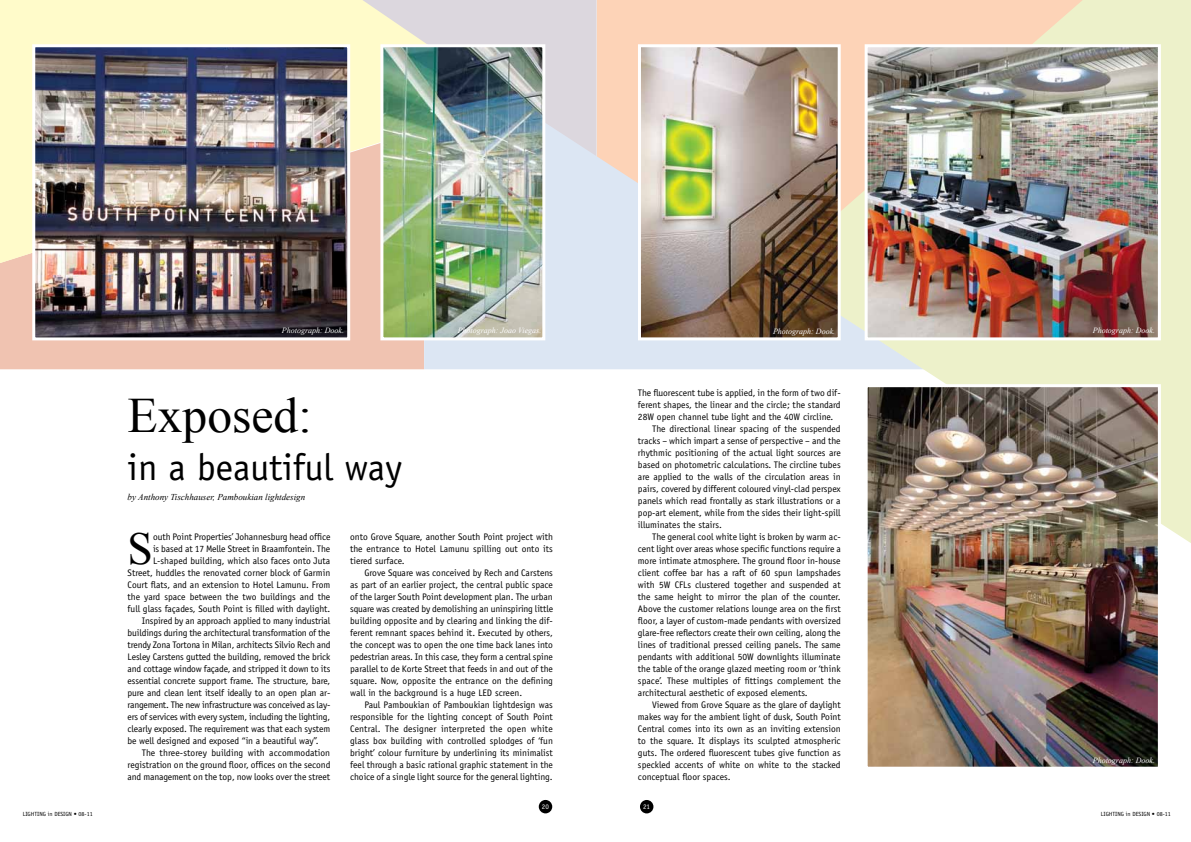
<style>
.page{position:relative;width:1191px;height:842px;background:#fff}
.page>*{position:absolute;margin:0;border:0;box-sizing:border-box;transform-origin:0 0}
.t1{font:49.5px "Times New Roman";color:#000}
.t2{font:45.7px "Times New Roman";color:#000}
.t3{font:37.5px "Officina Sans";color:#000}
.t4{font:9.5px/12px "Officina Sans";color:#000;text-align:justify}
.t5{font:9.5px "Officina Sans";letter-spacing:-.02em;color:#000}
.t6{font:italic 9px "Times New Roman";color:#000}
.t7{font:italic 8px "Times New Roman";color:#fff}
.t8{font:7px "Officina Sans";color:#fff}
.t9{font:6px "Officina Sans";color:#000}
</style>
<div class="page">
<div style="left:539px;top:800px;width:13px;height:13px;background:#000;border-radius:50%"></div>
<div style="left:640px;top:800px;width:13px;height:13px;background:#000;border-radius:50%"></div>
<div style="left:596px;top:0;width:176px;height:94px;background:#fdd3b7"></div>
<div style="left:0;top:263px;width:424px;height:106px;background:#f0c3b1"></div>
<svg style="left:0;top:0;width:380px;height:263px;fill:#fffbca"></svg>
<svg style="left:362px;top:0;width:234px;height:160px"></svg>
<svg style="left:424px;top:94px;width:348px;height:275px;fill:#dce6f3"></svg>
<svg style="left:772px;top:0;width:419px;height:543px;fill:#edf1ca"></svg>
<img style="left:36px;top:48px;width:310px;height:288px">
<div style="left:32px;top:44px;width:318px;height:296px;border:3px solid #fff"></div>
<img style="left:384px;top:48px;width:157px;height:288px">
<div style="left:380px;top:44px;width:165px;height:296px;border:3px solid #fff"></div>
<img style="left:868px;top:388px;width:288px;height:378px">
<div style="left:864px;top:384px;width:296px;height:386px;border:3px solid #fff"></div>
<img style="left:642px;top:48px;width:194px;height:288px">
<div style="left:638px;top:44px;width:202px;height:296px;border:3px solid #fff"></div>
<img style="left:868px;top:48px;width:288px;height:288px">
<div style="left:864px;top:44px;width:296px;height:296px;border:3px solid #fff"></div>
<p class="t9" style="left:23px;top:810px;width:71px">LIGHTING in DESIGN • 08-11</p>
<p class="t7" style="left:282px;top:325px;width:64px">Photograph: Dook.</p>
<p class="t7" style="left:773px;top:325px;width:64px">Photograph: Dook.</p>
<p class="t7" style="left:1092px;top:325px;width:64px">Photograph: Dook.</p>
<p class="t7" style="left:458px;top:325px;width:85px">Photograph: Joao Viegas.</p>
<h1 class="t1" style="left:128px;top:382px;width:186px">Exposed:</h1>
<h3 class="t3" style="left:128px;top:445px;width:276px">in a beautiful way</h3>
<p class="t6" style="left:128px;top:491px;width:179px">by Anthony Tischhauser, Pamboukian lightdesign</p>
<h2 class="t2" style="left:128px;top:518px;width:27px">S</h2>
<p class="t4" style="left:153px;top:531px;width:179px">outh Point Properties’ Johannesburg head office</p>
<p class="t4" style="left:153px;top:543px;width:179px">is based at 17 Melle Street in Braamfontein. The</p>
<p class="t4" style="left:153px;top:555px;width:179px">L-shaped building, which also faces onto Juta</p>
<p class="t4" style="left:128px;top:567px;width:204px">Street, huddles the renovated corner block of Garmin</p>
<p class="t4" style="left:128px;top:579px;width:204px">Court flats, and an extension to Hotel Lamunu. From</p>
<p class="t4" style="left:128px;top:591px;width:204px">the yard space between the two buildings and the</p>
<p class="t4" style="left:128px;top:603px;width:204px">full glass façades, South Point is filled with daylight.</p>
<p class="t4" style="left:142px;top:615px;width:190px">Inspired by an approach applied to many industrial</p>
<p class="t4" style="left:128px;top:627px;width:204px">buildings during the architectural transformation of the</p>
<p class="t4" style="left:128px;top:639px;width:204px">trendy Zona Tortona in Milan, architects Silvio Rech and</p>
<p class="t4" style="left:128px;top:651px;width:204px">Lesley Carstens gutted the building, removed the brick</p>
<p class="t4" style="left:128px;top:663px;width:204px">and cottage window façade, and stripped it down to its</p>
<p class="t4" style="left:128px;top:675px;width:204px">essential concrete support frame. The structure, bare,</p>
<p class="t4" style="left:128px;top:687px;width:204px">pure and clean lent itself ideally to an open plan ar-</p>
<p class="t5" style="left:128px;top:699px;width:204px">rangement. The new infrastructure was conceived as lay-</p>
<p class="t5" style="left:128px;top:711px;width:204px">ers of services with every system, including the lighting,</p>
<p class="t4" style="left:128px;top:723px;width:204px">clearly exposed. The requirement was that each system</p>
<p class="t4" style="left:128px;top:735px;width:192px">be well designed and exposed “in a beautiful way”.</p>
<p class="t4" style="left:142px;top:747px;width:190px">The three-storey building with accommodation</p>
<p class="t4" style="left:128px;top:759px;width:204px">registration on the ground floor, offices on the second</p>
<p class="t4" style="left:128px;top:771px;width:204px">and management on the top, now looks over the street</p>
<p class="t4" style="left:350px;top:531px;width:204px">onto Grove Square, another South Point project with the entrance to Hotel Lamunu spilling out onto its tiered surface.</p>
<p class="t4" style="left:350px;top:567px;width:204px;text-indent:14px">Grove Square was conceived by Rech and Carstens as part of an earlier project, the central public space of the larger South Point development plan. The urban square was created by demolishing an uninspiring little building opposite and by clearing and linking the dif&shy;ferent remnant spaces behind it. Executed by others, the concept was to open the one time back lanes into pedestrian areas. In this case, they form a central spine parallel to de Korte Street that feeds in and out of the square. Now, opposite the entrance on the defining wall in the background is a huge LED screen.</p>
<p class="t4" style="left:350px;top:699px;width:204px;text-indent:14px">Paul Pamboukian of Pamboukian lightdesign was responsible for the lighting concept of South Point Central. The designer interpreted the open white glass box building with controlled splodges of ‘fun bright’ colour furniture by underlining its minimalist feel through a basic rational graphic statement in the choice of a single light source for the general lighting.</p>
<p class="t8" style="left:542px;top:803px;width:8px">20</p>
<p class="t4" style="left:638px;top:387px;width:204px">The fluorescent tube is applied, in the form of two dif-</p>
<p class="t4" style="left:638px;top:399px;width:204px">ferent shapes, the linear and the circle; the standard</p>
<p class="t4" style="left:638px;top:411px;width:197px">28W open channel tube light and the 40W circline.</p>
<p class="t4" style="left:652px;top:423px;width:190px">The directional linear spacing of the suspended</p>
<p class="t4" style="left:638px;top:435px;width:204px">tracks – which impart a sense of perspective – and the</p>
<p class="t4" style="left:638px;top:447px;width:204px">rhythmic positioning of the actual light sources are</p>
<p class="t4" style="left:638px;top:459px;width:204px">based on photometric calculations. The circline tubes</p>
<p class="t4" style="left:638px;top:471px;width:204px">are applied to the walls of the circulation areas in</p>
<p class="t4" style="left:638px;top:483px;width:204px">pairs, covered by different coloured vinyl-clad perspex</p>
<p class="t4" style="left:638px;top:495px;width:204px">panels which read frontally as stark illustrations or a</p>
<p class="t4" style="left:638px;top:507px;width:204px">pop-art element, while from the sides their light-spill</p>
<p class="t4" style="left:638px;top:519px;width:85px">illuminates the stairs.</p>
<p class="t4" style="left:652px;top:531px;width:190px">The general cool white light is broken by warm ac-</p>
<p class="t4" style="left:638px;top:543px;width:204px">cent light over areas whose specific functions require a</p>
<p class="t4" style="left:638px;top:555px;width:204px">more intimate atmosphere. The ground floor in-house</p>
<p class="t4" style="left:638px;top:567px;width:204px">client coffee bar has a raft of 60 spun lampshades</p>
<p class="t4" style="left:638px;top:579px;width:204px">with 5W CFLs clustered together and suspended at</p>
<p class="t4" style="left:638px;top:591px;width:204px">the same height to mirror the plan of the counter.</p>
<p class="t4" style="left:638px;top:603px;width:204px">Above the customer relations lounge area on the first</p>
<p class="t4" style="left:638px;top:615px;width:204px">floor, a layer of custom-made pendants with oversized</p>
<p class="t4" style="left:638px;top:627px;width:204px">glare-free reflectors create their own ceiling, along the</p>
<p class="t4" style="left:638px;top:639px;width:204px">lines of traditional pressed ceiling panels. The same</p>
<p class="t4" style="left:638px;top:651px;width:204px">pendants with additional 50W downlights illuminate</p>
<p class="t4" style="left:638px;top:663px;width:204px">the table of the orange glazed meeting room or ‘think</p>
<p class="t4" style="left:638px;top:675px;width:204px">space’. These multiples of fittings complement the</p>
<p class="t4" style="left:638px;top:687px;width:171px">architectural aesthetic of exposed elements.</p>
<p class="t4" style="left:652px;top:699px;width:190px">Viewed from Grove Square as the glare of daylight</p>
<p class="t4" style="left:638px;top:711px;width:204px">makes way for the ambient light of dusk, South Point</p>
<p class="t4" style="left:638px;top:723px;width:204px">Central comes into its own as an inviting extension</p>
<p class="t4" style="left:638px;top:735px;width:204px">to the square. It displays its sculpted atmospheric</p>
<p class="t4" style="left:638px;top:747px;width:204px">guts. The ordered fluorescent tubes give function as</p>
<p class="t4" style="left:638px;top:759px;width:204px">speckled accents of white on white to the stacked</p>
<p class="t4" style="left:638px;top:771px;width:94px">conceptual floor spaces.</p>
<p class="t8" style="left:643px;top:803px;width:8px">21</p>
<p class="t7" style="left:1092px;top:755px;width:64px">Photograph: Dook.</p>
<p class="t9" style="left:1101px;top:810px;width:71px">LIGHTING in DESIGN • 08-11</p>
</div>
